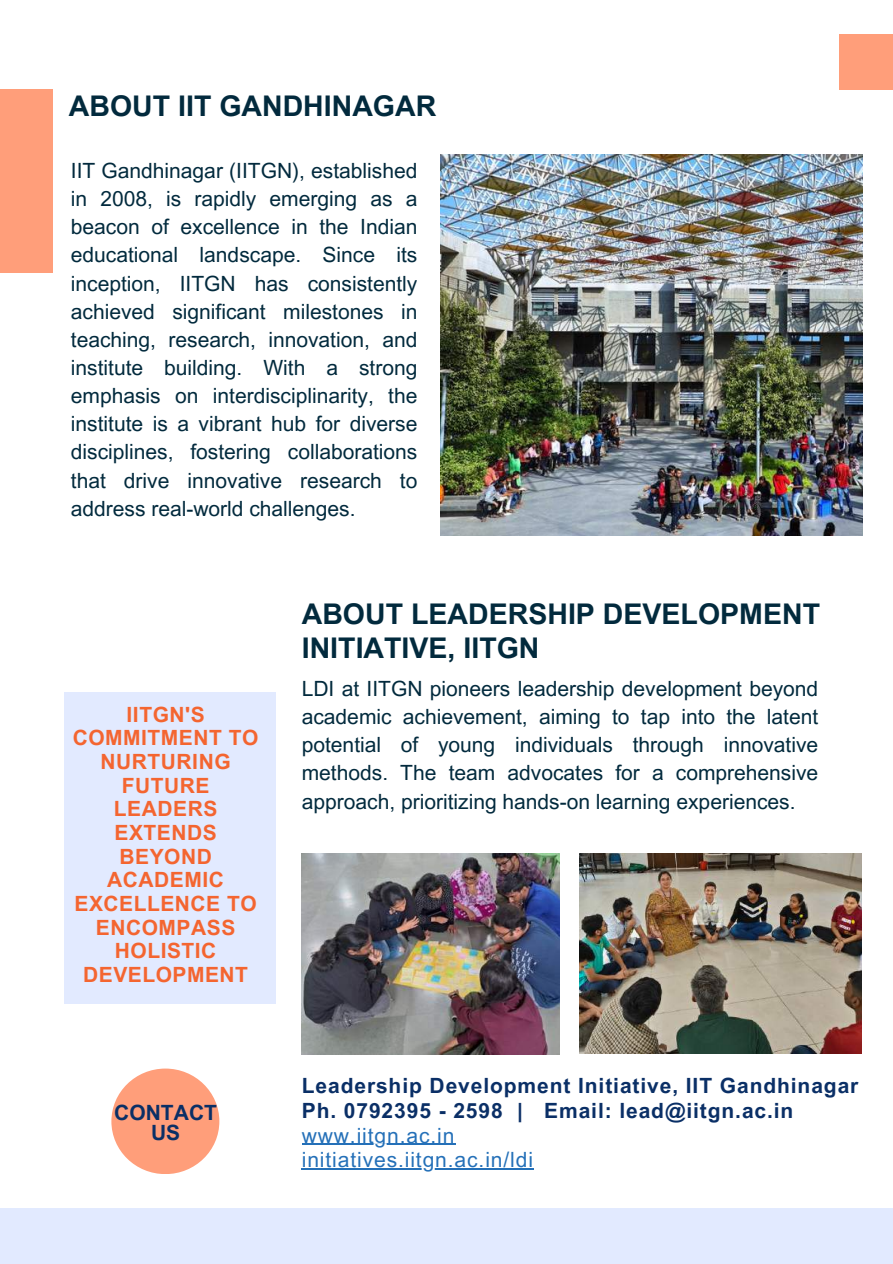
<style>
.page{position:relative;width:893px;height:1264px;background:#fff}
.page>*{position:absolute;margin:0;border:0;box-sizing:border-box;transform-origin:0 0}
.t1{font:700 28.5px/33.8px "Arial MT Pro";color:#022a3d}
.t2{font:21px/28.2px "Arial MT Pro";color:#022a3d;text-align:justify}
.t3{font:700 21px/23.7px "Arial MT Pro";letter-spacing:.025em;color:#f46530;text-align:center}
.t4{font:700 21px/24.8px "Arial MT Pro";letter-spacing:.045em;color:#0a2f66}
.t5{font:21px/24.8px "Arial MT Pro";letter-spacing:.045em;color:#2470b8}
.t6{font:700 21px/20.2px "Arial MT Pro";color:#0a2f66;text-align:center}
</style>
<div class="page">
<div style="left:64px;top:692px;width:212px;height:311px;background:#e2eaff"></div>
<img style="left:441px;top:154px;width:420px;height:382px">
<img style="left:302px;top:853px;width:257px;height:201px">
<img style="left:579px;top:853px;width:282px;height:200px">
<div style="left:111px;top:1068px;width:108px;height:106px;background:#ff9e7a;border-radius:50%"></div>
<hr style="left:302px;top:1143px;width:153px;height:1px;background:#2470b8">
<hr style="left:302px;top:1168px;width:232px;height:1px;background:#2470b8">
<div style="left:0;top:1208px;width:892px;height:55px;background:#e2eaff"></div>
<div style="left:0;top:89px;width:52px;height:183px;background:#ff9e7a"></div>
<div style="left:839px;top:34px;width:53px;height:55px;background:#ff9e7a"></div>
<h1 class="t1" style="left:69px;top:93px;width:369px">ABOUT IIT GANDHINAGAR</h1>
<p class="t2" style="left:71px;top:159px;width:348px">IIT Gandhinagar (IITGN), established in 2008, is rapidly emerging as a beacon of excellence in the Indian educational landscape. Since its inception, IITGN has consistently achieved significant milestones in teaching, research, innovation, and institute building. With a strong emphasis on interdisciplinarity, the institute is a vibrant hub for diverse disciplines, fostering collaborations that drive innovative research to address real-world challenges.</p>
<p class="t3" style="left:73px;top:705px;width:187px">IITGN'S<br>COMMITMENT TO<br>NURTURING<br>FUTURE<br>LEADERS<br>EXTENDS<br>BEYOND<br>ACADEMIC<br>EXCELLENCE TO<br>ENCOMPASS<br>HOLISTIC<br>DEVELOPMENT</p>
<p class="t6" style="left:114px;top:1105px;width:104px">CONTACT<br>US</p>
<h1 class="t1" style="left:302px;top:600px;width:520px">ABOUT LEADERSHIP DEVELOPMENT<br>INITIATIVE, IITGN</h1>
<p class="t2" style="left:302px;top:677px;width:518px">LDI at IITGN pioneers leadership development beyond academic achievement, aiming to tap into the latent potential of young individuals through innovative methods. The team advocates for a comprehensive approach, prioritizing hands-on learning experiences.</p>
<p class="t4" style="left:302px;top:1075px;width:558px">Leadership Development Initiative, IIT Gandhinagar<br>Ph. 0792395 - 2598 | Email: lead@iitgn.ac.in</p>
<p class="t5" style="left:302px;top:1125px;width:233px">www.iitgn.ac.in initiatives.iitgn.ac.in/ldi</p>
</div>
